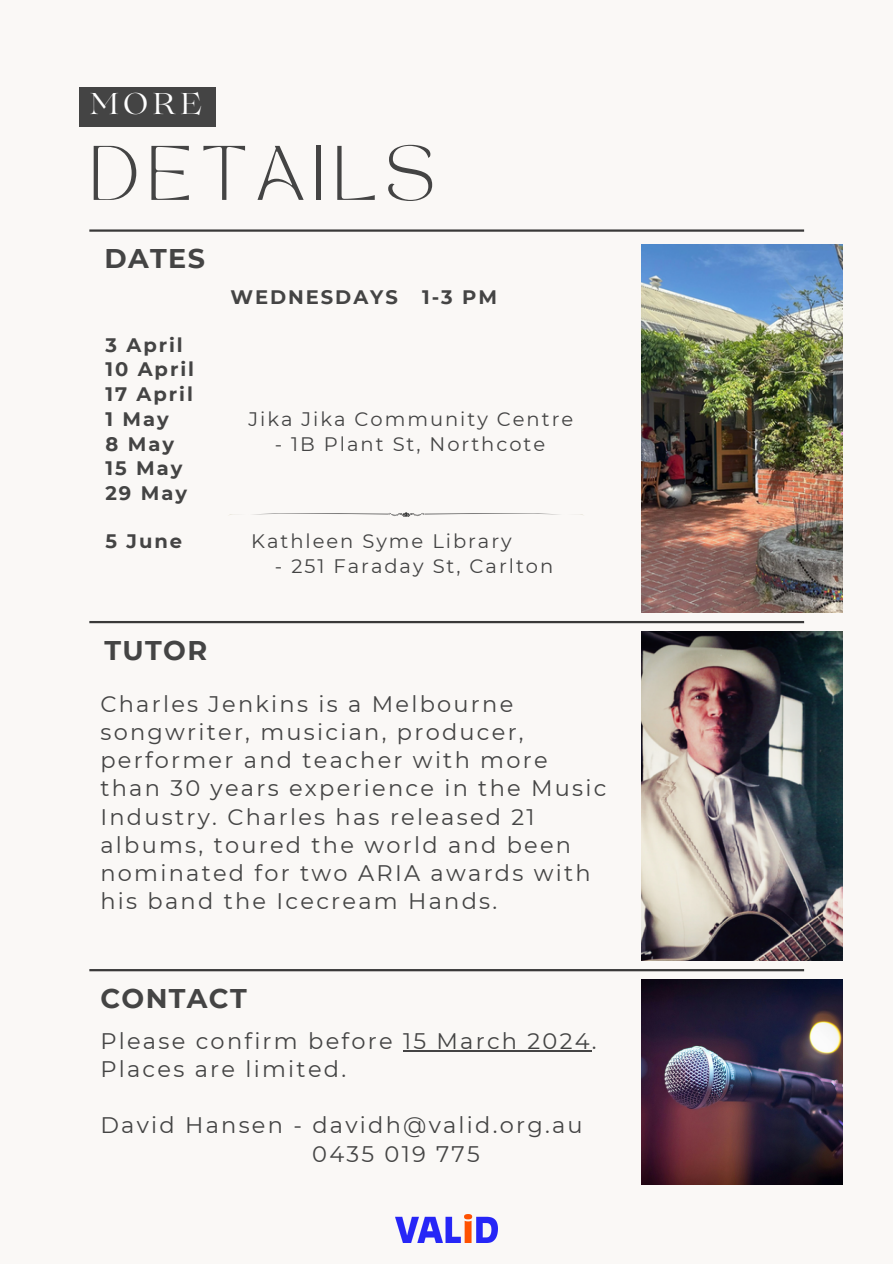
<style>
.page{position:relative;width:893px;height:1264px;background:#fff}
.page>*{position:absolute;margin:0;border:0;box-sizing:border-box;transform-origin:0 0}
.t1{font:54px "TAN MONCHERI Regular";letter-spacing:.15em;color:#444}
.t2{font:30px "Lovelace";color:#fff}
.t3{font:700 27px "Montserrat";letter-spacing:.05em;color:#444}
.t4{font:22.5px/28.2px "Montserrat";letter-spacing:.1em;color:#444}
.t5{font:19.5px "Montserrat";letter-spacing:.1em;color:#444}
.t6{font:700 19.5px/24.8px "Montserrat";letter-spacing:.1em;color:#444}
</style>
<div class="page">
<div style="left:0;top:0;width:892px;height:1263px;background:#faf8f6"></div>
<img style="left:395px;top:1214px;width:102px;height:28px">
<img style="left:641px;top:979px;width:201px;height:205px">
<img style="left:641px;top:631px;width:201px;height:329px">
<img style="left:641px;top:244px;width:201px;height:368px">
<hr style="left:89px;top:229px;width:715px;height:3px;background:#393939">
<hr style="left:89px;top:969px;width:715px;height:2px;background:#393939">
<hr style="left:89px;top:621px;width:715px;height:2px;background:#393939">
<svg style="left:229px;top:512px;width:354px;height:5px"></svg>
<div style="left:80px;top:87px;width:136px;height:40px;background:#444"></div>
<hr style="left:403px;top:1050px;width:189px;height:1px;background:#444">
<h3 class="t2" style="left:89px;top:92px;width:114px">MORE</h3>
<p class="t1" style="left:89px;top:145px;width:347px">DETAILS</p>
<h4 class="t3" style="left:104px;top:242px;width:102px">DATES</h4>
<p class="t6" style="left:105px;top:332px;width:90px">3 April<br>10 April<br>17 April<br>1 May</p>
<p class="t6" style="left:230px;top:284px;width:268px">WEDNESDAYS 1-3 PM</p>
<p class="t5" style="left:248px;top:407px;width:326px">Jika Jika Community Centre</p>
<p class="t6" style="left:105px;top:431px;width:70px">8 May</p>
<p class="t5" style="left:275px;top:432px;width:272px">- 1B Plant St, Northcote</p>
<p class="t6" style="left:105px;top:456px;width:83px">15 May<br>29 May</p>
<p class="t6" style="left:105px;top:529px;width:78px">5 June</p>
<p class="t5" style="left:251px;top:529px;width:262px">Kathleen Syme Library</p>
<p class="t5" style="left:275px;top:554px;width:280px">- 251 Faraday St, Carlton</p>
<p class="t3" style="left:104px;top:633px;width:104px">TUTOR</p>
<h3 class="t4" style="left:100px;top:690px;width:507px">Charles Jenkins is a Melbourne songwriter, musician, producer, performer and teacher with more than 30 years experience in the Music<br>Industry. Charles has released 21 albums, toured the world and been nominated for two ARIA awards with his band the Icecream Hands.</h3>
<h4 class="t3" style="left:100px;top:982px;width:148px">CONTACT</h4>
<h4 class="t4" style="left:100px;top:1026px;width:497px">Please confirm before 15 March 2024.<br>Places are limited.</h4>
<p class="t4" style="left:312px;top:1111px;width:272px;text-indent:-212px">David Hansen - davidh@valid.org.au<br>0435 019 775</p>
</div>
